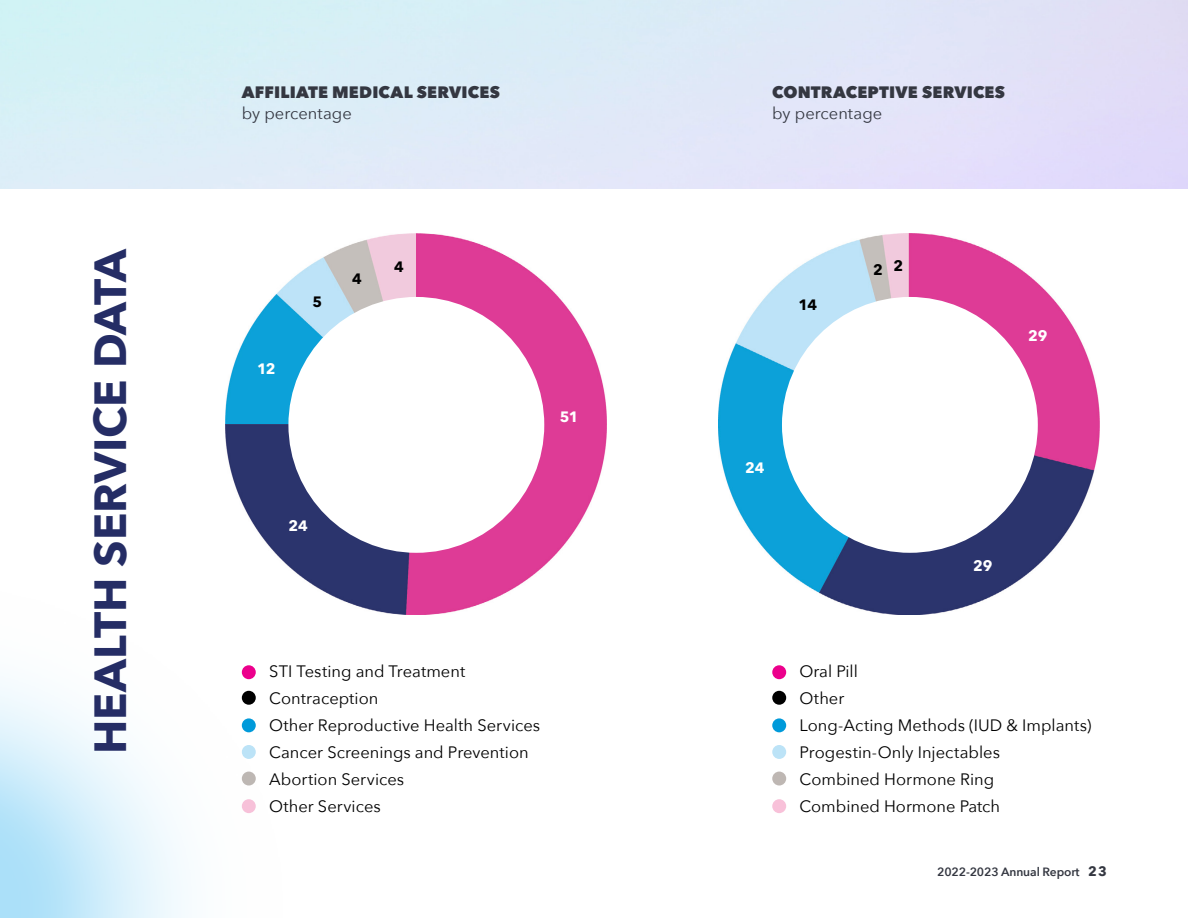
<style>
.page{position:relative;width:1188px;height:918px;background:#fff}
.page>*{position:absolute;margin:0;border:0;box-sizing:border-box;transform-origin:0 0}
.t1{font:700 45px "Avenir Next";color:#252d65}
.t2{font:16.5px/27px "Avenir Next";color:#000}
.t3{font:800 16.5px "Avenir Next";letter-spacing:.01em;color:#343741}
.t4{font:16.5px "Avenir Next";color:#343741}
.t5{font:700 15px "Avenir Next";letter-spacing:-.005em;color:#fff}
.t6{font:700 15px "Avenir Next";color:#000}
.t7{font:600 12px "Avenir Next";letter-spacing:-.01em;color:#343741}
.s1{font-weight:700;font-size:13.5px}
</style>
<div class="page">
<img style="left:257px;top:234px;width:349px;height:354px">
<img style="left:719px;top:234px;width:380px;height:381px">
<div style="left:772px;top:665px;width:14px;height:14px;background:#ec008c;border-radius:50%"></div>
<div style="left:772px;top:691px;width:14px;height:14px;background:#000;border-radius:50%"></div>
<div style="left:772px;top:718px;width:14px;height:14px;background:#009ada;border-radius:50%"></div>
<div style="left:772px;top:745px;width:14px;height:14px;background:#bce3f7;border-radius:50%"></div>
<div style="left:772px;top:772px;width:14px;height:14px;background:#beb7b3;border-radius:50%"></div>
<div style="left:772px;top:799px;width:14px;height:14px;background:#f8c1d9;border-radius:50%"></div>
<div style="left:288px;top:297px;width:256px;height:256px;background:#fff;border-radius:50%"></div>
<div style="left:782px;top:297px;width:256px;height:256px;background:#fff;border-radius:50%"></div>
<img style="left:0;top:317px;width:514px;height:601px">
<h1 class="t1" style="left:72px;top:754px;width:508px;rotate:-90deg">HEALTH SERVICE DATA</h1>
<p class="t3" style="left:242px;top:81px;width:260px">AFFILIATE MEDICAL SERVICES</p>
<p class="t4" style="left:242px;top:99px;width:111px">by percentage</p>
<p class="t5" style="left:257px;top:356px;width:20px">12</p>
<p class="t6" style="left:312px;top:289px;width:11px">5</p>
<p class="t6" style="left:352px;top:266px;width:11px">4</p>
<p class="t6" style="left:394px;top:254px;width:11px">4</p>
<p class="t5" style="left:288px;top:513px;width:21px">24</p>
<p class="t5" style="left:560px;top:403px;width:20px">51</p>
<p class="t3" style="left:772px;top:81px;width:234px">CONTRACEPTIVE SERVICES</p>
<p class="t4" style="left:772px;top:99px;width:111px">by percentage</p>
<p class="t6" style="left:799px;top:292px;width:20px">14</p>
<p class="t6" style="left:873px;top:255px;width:31px">2 2</p>
<p class="t5" style="left:745px;top:454px;width:21px">24</p>
<p class="t5" style="left:1028px;top:322px;width:21px">29</p>
<p class="t5" style="left:973px;top:553px;width:21px">29</p>
<p class="t2" style="left:269px;top:657px;width:273px">STI Testing and Treatment<br>Contraception<br>Other Reproductive Health Services<br>Cancer Screenings and Prevention<br>Abortion Services<br>Other Services</p>
<p class="t2" style="left:799px;top:657px;width:293px">Oral Pill<br>Other<br>Long-Acting Methods (IUD &amp; Implants)<br>Progestin-Only Injectables<br>Combined Hormone Ring<br>Combined Hormone Patch</p>
<p class="t7" style="left:937px;top:861px;width:171px">2022-2023 Annual Report <span class="s1">23</span></p>
</div>
